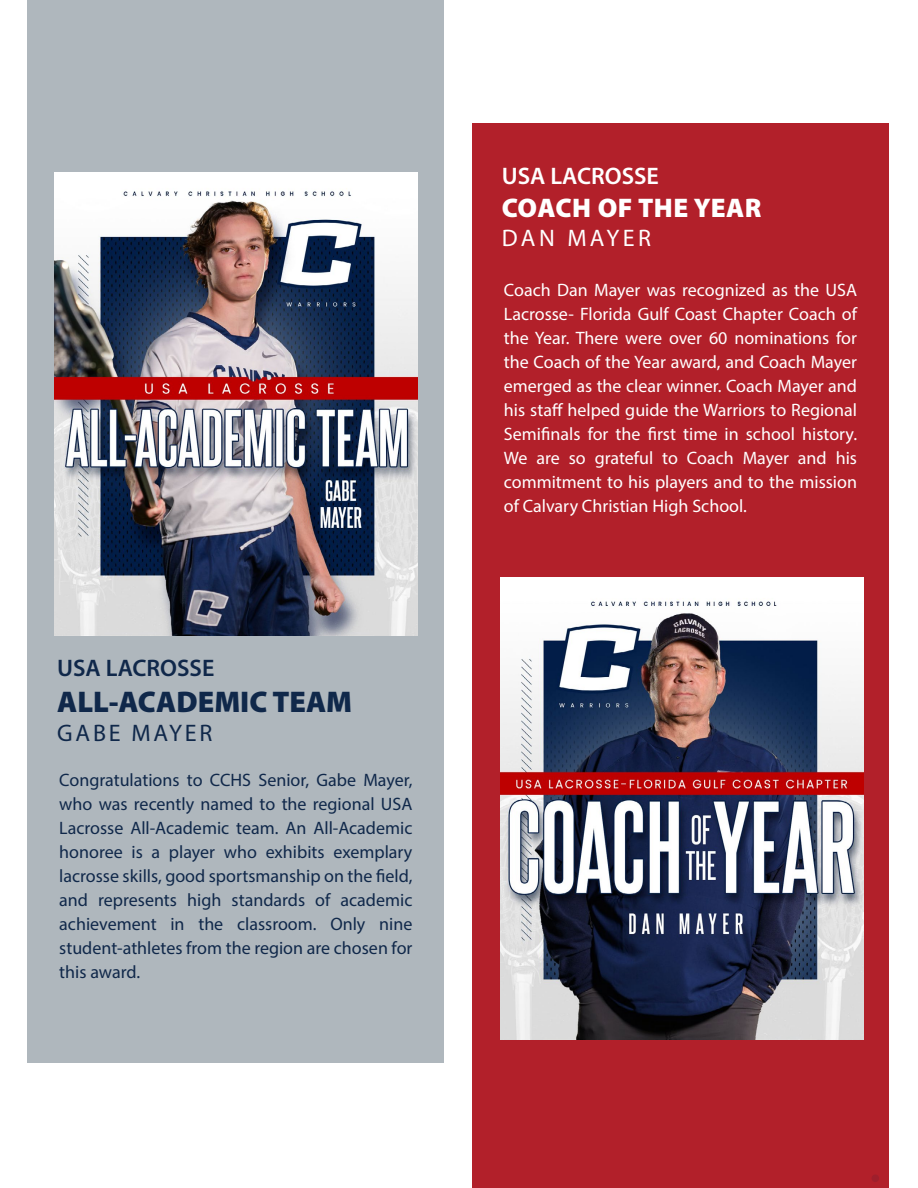
<style>
.page{position:relative;width:918px;height:1188px;background:#fff}
.page>*{position:absolute;margin:0;border:0;box-sizing:border-box;transform-origin:0 0}
.t1{font:900 30px "Myriad Pro";color:#10284a}
.t2{font:900 27px "Myriad Pro";letter-spacing:.02em;color:#fff}
.t3{font:600 24px "Myriad Pro";color:#10284a}
.t4{font:600 24px "Myriad Pro";color:#fff}
.t5{font:24px "Myriad Pro";letter-spacing:.12em;color:#10284a}
.t6{font:24px "Myriad Pro";letter-spacing:.14em;color:#fff}
.t7{font:18px/24px "Myriad Pro";color:#fff;text-align:justify}
.t8{font:18px/24px "Myriad Pro";color:#10284a;text-align:justify}
</style>
<div class="page">
<div style="left:472px;top:123px;width:417px;height:1065px;background:#b2202a"></div>
<div style="left:27px;top:0;width:417px;height:1063px;background:#afb7bd"></div>
<img style="left:54px;top:173px;width:364px;height:463px">
<img style="left:500px;top:577px;width:364px;height:463px">
<div style="left:872px;top:1174px;width:7px;height:8px;background:#9e1f2c;border-radius:50%"></div>
<h3 class="t3" style="left:57px;top:652px;width:159px">USA LACROSSE</h3>
<h1 class="t1" style="left:57px;top:682px;width:297px">ALL-ACADEMIC TEAM</h1>
<h3 class="t5" style="left:57px;top:718px;width:157px">GABE MAYER</h3>
<p class="t8" style="left:59px;top:767px;width:355px">Congratulations to CCHS Senior, Gabe Mayer, who was recently named to the regional USA Lacrosse All-Academic team. An All-Academic honoree is a player who exhibits exemplary lacrosse skills, good sportsmanship on the field, and represents high standards of academic achievement in the classroom. Only nine student-athletes from the region are chosen for this award.</p>
<h3 class="t4" style="left:502px;top:161px;width:159px">USA LACROSSE</h3>
<h2 class="t2" style="left:502px;top:190px;width:261px">COACH OF THE YEAR</h2>
<h3 class="t6" style="left:502px;top:223px;width:151px">DAN MAYER</h3>
<p class="t7" style="left:504px;top:278px;width:355px">Coach Dan Mayer was recognized as the USA Lacrosse- Florida Gulf Coast Chapter Coach of the Year. There were over 60 nominations for the Coach of the Year award, and Coach Mayer emerged as the clear winner. Coach Mayer and his staff helped guide the Warriors to Regional Semifinals for the first time in school history.<br>We are so grateful to Coach Mayer and his commitment to his players and to the mission of Calvary Christian High School.</p>
</div>
